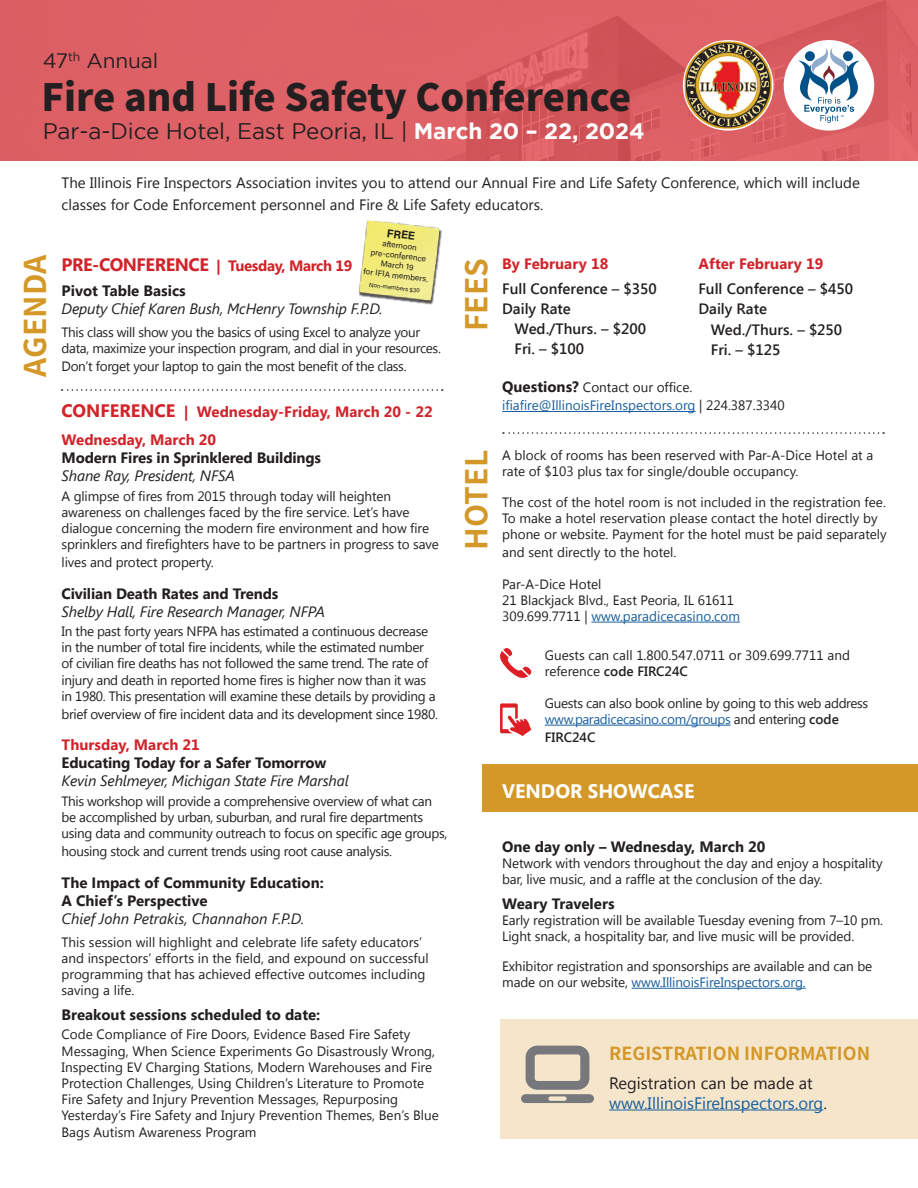
<style>
.page{position:relative;width:918px;height:1188px;background:#fff}
.page>*{position:absolute;margin:0;border:0;box-sizing:border-box;transform-origin:0 0}
.t1{font:800 37.5px "Source Han Sans TW";color:#231f20}
.t2{font:700 30px "Source Han Sans CN";color:#d49828}
.t3{font:22.5px "Gotham";letter-spacing:-.005em;color:#231f20}
.t4{font:20.85px "Gotham";letter-spacing:-.005em;color:#231f20}
.t5{font:700 19.5px "Segoe UI";color:#fff}
.t6{font:700 18px "Source Han Sans CN";color:#d49828}
.t7{font:16.5px "Segoe UI";color:#175d9e}
.t8{font:16.5px "Segoe UI";color:#231f20}
.t9{font:700 15px/18px "Segoe UI";color:#231f20}
.t10{font:italic 15px "Segoe UI";letter-spacing:-.01em;color:#231f20}
.t11{font:15px/21.6px "Segoe UI";color:#231f20}
.t12{font:600 15px "Segoe UI";color:#231f20}
.t13{font:700 15px "Segoe UI";color:#d1232a}
.t14{font:700 15px "Segoe UI";letter-spacing:-.025em;color:#d1232a}
.t15{font:13.5px/16.2px "Segoe UI";letter-spacing:-.01em;color:#231f20}
.t16{font:13.5px "Segoe UI";color:#175d9e}
.t17{font:600 13.5px "Segoe UI";color:#231f20}
.t18{font:11.4px "Acumin Variable Concept";color:#231f20}
.t19{font:8.25px "Acumin Variable Concept";color:#231f20}
.t20{font:6.15px "Acumin Variable Concept";color:#231f20}
.s1{font-style:italic}
.s2{font-weight:700;color:#fff}
.s3{font-family:"Source Sans Pro"}
.s4{font-weight:700;font-size:15px}
.s5{color:#231f20}
.s6{font-weight:600}
.s7{color:#175d9e}
.s8{font-size:18px}
</style>
<div class="page">
<svg style="left:0;top:0;width:918px;height:161px;background:#db5f64"></svg>
<div style="left:483px;top:765px;width:435px;height:47px;background:#d49828"></div>
<hr style="left:502px;top:411px;width:194px;height:1px;background:#175d9e">
<hr style="left:591px;top:622px;width:149px;height:1px;background:#175d9e">
<hr style="left:545px;top:725px;width:186px;height:1px;background:#175d9e">
<hr style="left:632px;top:988px;width:174px;height:1px;background:#175d9e">
<svg style="left:62px;top:389px;width:381px;height:2px"></svg>
<svg style="left:503px;top:432px;width:381px;height:2px"></svg>
<svg style="left:500px;top:648px;width:32px;height:30px"></svg>
<svg style="left:500px;top:703px;width:31px;height:33px"></svg>
<div style="left:500px;top:1020px;width:418px;height:119px;background:#f5e6cb"></div>
<hr style="left:609px;top:1110px;width:214px;height:1px;background:#175d9e">
<svg style="left:521px;top:1046px;width:73px;height:57px"></svg>
<div style="left:359px;top:222px;width:84px;height:84px;background:#231f20;opacity:.75"></div>
<img style="left:358px;top:220px;width:82px;height:84px">
<img style="left:685px;top:42px;width:87px;height:87px">
<div style="left:784px;top:40px;width:90px;height:91px;background:#fff;border-radius:50%"></div>
<svg style="left:798px;top:48px;width:62px;height:75px"></svg>
<p class="t4" style="left:43px;top:49px;width:117px">47<sup>th</sup> Annual</p>
<p class="t1" style="left:41px;top:76px;width:591px">Fire and Life Safety Conference</p>
<p class="t3" style="left:43px;top:119px;width:603px">Par-a-Dice Hotel, East Peoria, IL <span class="s1">|</span> <span class="s2">March 20 – 22, 2024</span></p>
<p class="t11" style="left:62px;top:171px;width:800px">The Illinois Fire Inspectors Association invites you to attend our Annual Fire and Life Safety Conference, which will include classes for Code Enforcement personnel and Fire &amp; Life Safety educators.</p>
<p class="t18" style="left:388px;top:225px;width:30px;rotate:7deg">FREE</p>
<p class="t19" style="left:383px;top:238px;width:36px;rotate:7deg">afternoon</p>
<p class="t19" style="left:371px;top:246px;width:57px;rotate:7deg">pre-conference</p>
<p class="t19" style="left:382px;top:258px;width:34px;rotate:7deg">March 19</p>
<p class="t19" style="left:364px;top:266px;width:67px;rotate:7deg">for IFIA members<span class="s3">.</span></p>
<p class="t20" style="left:370px;top:280px;width:53px;rotate:7deg">Non-members $30</p>
<p class="t2" style="left:18px;top:377px;width:123px;rotate:-90deg">AGENDA</p>
<p class="t2" style="left:460px;top:331px;width:75px;rotate:-90deg">FEES</p>
<p class="t13" style="left:698px;top:253px;width:126px">After February 19</p>
<p class="t13" style="left:502px;top:253px;width:108px">By February 18</p>
<p class="t12" style="left:502px;top:278px;width:156px">Full Conference – $350</p>
<p class="t12" style="left:502px;top:298px;width:70px">Daily Rate</p>
<p class="t12" style="left:515px;top:318px;width:133px">Wed./Thurs. – $200</p>
<p class="t12" style="left:515px;top:338px;width:71px">Fri. – $100</p>
<p class="t15" style="left:502px;top:379px;width:192px"><span class="s4">Questions?</span> Contact our office.</p>
<p class="t16" style="left:502px;top:396px;width:284px">ifiafire@IllinoisFireInspectors.org <span class="s5">| 224.387.3340</span></p>
<p class="t15" style="left:502px;top:446px;width:373px">A block of rooms has been reserved with Par-A-Dice Hotel at a rate of $103 plus tax for single/double occupancy.</p>
<p class="t15" style="left:502px;top:493px;width:386px">The cost of the hotel room is not included in the registration fee.<br>To make a hotel reservation please contact the hotel directly by phone or website. Payment for the hotel must be paid separately</p>
<p class="t15" style="left:502px;top:544px;width:176px">and sent directly to the hotel.</p>
<p class="t15" style="left:502px;top:575px;width:101px">Par-A-Dice Hotel</p>
<p class="t15" style="left:502px;top:591px;width:233px">21 Blackjack Blvd., East Peoria, IL 61611</p>
<p class="t16" style="left:502px;top:607px;width:239px"><span class="s5">309.699.7711 |</span> www.paradicecasino.com</p>
<p class="t15" style="left:545px;top:646px;width:307px">Guests can call 1.800.547.0711 or 309.699.7711 and reference <span class="s6">code FIRC24C</span></p>
<p class="t15" style="left:545px;top:694px;width:325px">Guests can also book online by going to this web address <span class="s7">www.paradicecasino.com/groups</span> and entering <span class="s6">code</span></p>
<p class="t17" style="left:545px;top:728px;width:52px">FIRC24C</p>
<p class="t14" style="left:62px;top:255px;width:292px"><span class="s8">PRE-CONFERENCE</span> | Tuesday, March 19</p>
<p class="t9" style="left:62px;top:281px;width:126px">Pivot Table Basics</p>
<p class="t10" style="left:62px;top:300px;width:323px">Deputy Chief Karen Bush, McHenry Township F.P.D.</p>
<p class="t15" style="left:62px;top:323px;width:381px">This class will show you the basics of using Excel to analyze your data, maximize your inspection program, and dial in your resources.</p>
<p class="t15" style="left:62px;top:358px;width:347px">Don’t forget your laptop to gain the most benefit of the class.</p>
<p class="t13" style="left:62px;top:401px;width:373px"><span class="s8">CONFERENCE</span> | Wednesday-Friday, March 20 - 22</p>
<p class="t13" style="left:62px;top:429px;width:156px">Wednesday, March 20</p>
<p class="t9" style="left:62px;top:448px;width:261px">Modern Fires in Sprinklered Buildings</p>
<p class="t10" style="left:62px;top:467px;width:175px">Shane Ray, President, NFSA</p>
<p class="t15" style="left:62px;top:487px;width:379px">A glimpse of fires from 2015 through today will heighten awareness on challenges faced by the fire service. Let’s have dialogue concerning the modern fire environment and how fire sprinklers and firefighters have to be partners in progress to save</p>
<p class="t15" style="left:62px;top:554px;width:154px">lives and protect property.</p>
<p class="t9" style="left:62px;top:584px;width:219px">Civilian Death Rates and Trends</p>
<p class="t10" style="left:62px;top:603px;width:265px">Shelby Hall, Fire Research Manager, NFPA</p>
<p class="t15" style="left:62px;top:623px;width:376px">In the past forty years NFPA has estimated a continuous decrease in the number of total fire incidents, while the estimated number of civilian fire deaths has not followed the same trend. The rate of injury and death in reported home fires is higher now than it was in 1980. This presentation will examine these details by providing a</p>
<p class="t15" style="left:62px;top:705px;width:378px">brief overview of fire incident data and its development since 1980.</p>
<p class="t13" style="left:62px;top:734px;width:140px">Thursday, March 21</p>
<p class="t9" style="left:62px;top:753px;width:266px">Educating Today for a Safer Tomorrow</p>
<p class="t10" style="left:62px;top:772px;width:289px">Kevin Sehlmeyer, Michigan State Fire Marshal</p>
<p class="t15" style="left:62px;top:792px;width:387px">This workshop will provide a comprehensive overview of what can be accomplished by urban, suburban, and rural fire departments using data and community outreach to focus on specific age groups,</p>
<p class="t15" style="left:62px;top:843px;width:332px">housing stock and current trends using root cause analysis.</p>
<p class="t9" style="left:62px;top:873px;width:264px">The Impact of Community Education:<br>A Chief’s Perspective</p>
<p class="t10" style="left:62px;top:910px;width:244px">Chief John Petrakis, Channahon F.P.D.</p>
<p class="t15" style="left:62px;top:933px;width:369px">This session will highlight and celebrate life safety educators’ and inspectors’ efforts in the field, and expound on successful programming that has achieved effective outcomes including saving a life.</p>
<p class="t9" style="left:62px;top:1005px;width:260px">Breakout sessions scheduled to date:</p>
<p class="t15" style="left:62px;top:1026px;width:379px">Code Compliance of Fire Doors, Evidence Based Fire Safety Messaging, When Science Experiments Go Disastrously Wrong, Inspecting EV Charging Stations, Modern Warehouses and Fire Protection Challenges, Using Children’s Literature to Promote Fire Safety and Injury Prevention Messages, Repurposing Yesterday’s Fire Safety and Injury Prevention Themes, Ben’s Blue Bags Autism Awareness Program</p>
<p class="t12" style="left:698px;top:278px;width:156px">Full Conference – $450</p>
<p class="t12" style="left:698px;top:299px;width:70px">Daily Rate</p>
<p class="t12" style="left:711px;top:319px;width:133px">Wed./Thurs. – $250</p>
<p class="t12" style="left:711px;top:339px;width:71px">Fri. – $125</p>
<p class="t2" style="left:460px;top:550px;width:101px;rotate:-90deg">HOTEL</p>
<p class="t5" style="left:502px;top:777px;width:194px">VENDOR SHOWCASE</p>
<p class="t9" style="left:502px;top:837px;width:265px">One day only – Wednesday, March 20</p>
<p class="t15" style="left:502px;top:854px;width:382px">Network with vendors throughout the day and enjoy a hospitality bar, live music, and a raffle at the conclusion of the day.</p>
<p class="t9" style="left:502px;top:894px;width:114px">Weary Travelers</p>
<p class="t15" style="left:502px;top:911px;width:383px">Early registration will be available Tuesday evening from 7–10 pm.<br>Light snack, a hospitality bar, and live music will be provided.</p>
<p class="t15" style="left:502px;top:957px;width:372px">Exhibitor registration and sponsorships are available and can be made on our website, <span class="s7">www.IllinoisFireInspectors.org.</span></p>
<p class="t6" style="left:609px;top:1043px;width:263px">REGISTRATION INFORMATION</p>
<p class="t8" style="left:609px;top:1071px;width:205px">Registration can be made at</p>
<p class="t7" style="left:609px;top:1091px;width:219px">www.IllinoisFireInspectors.org<span class="s5">.</span></p>
</div>
